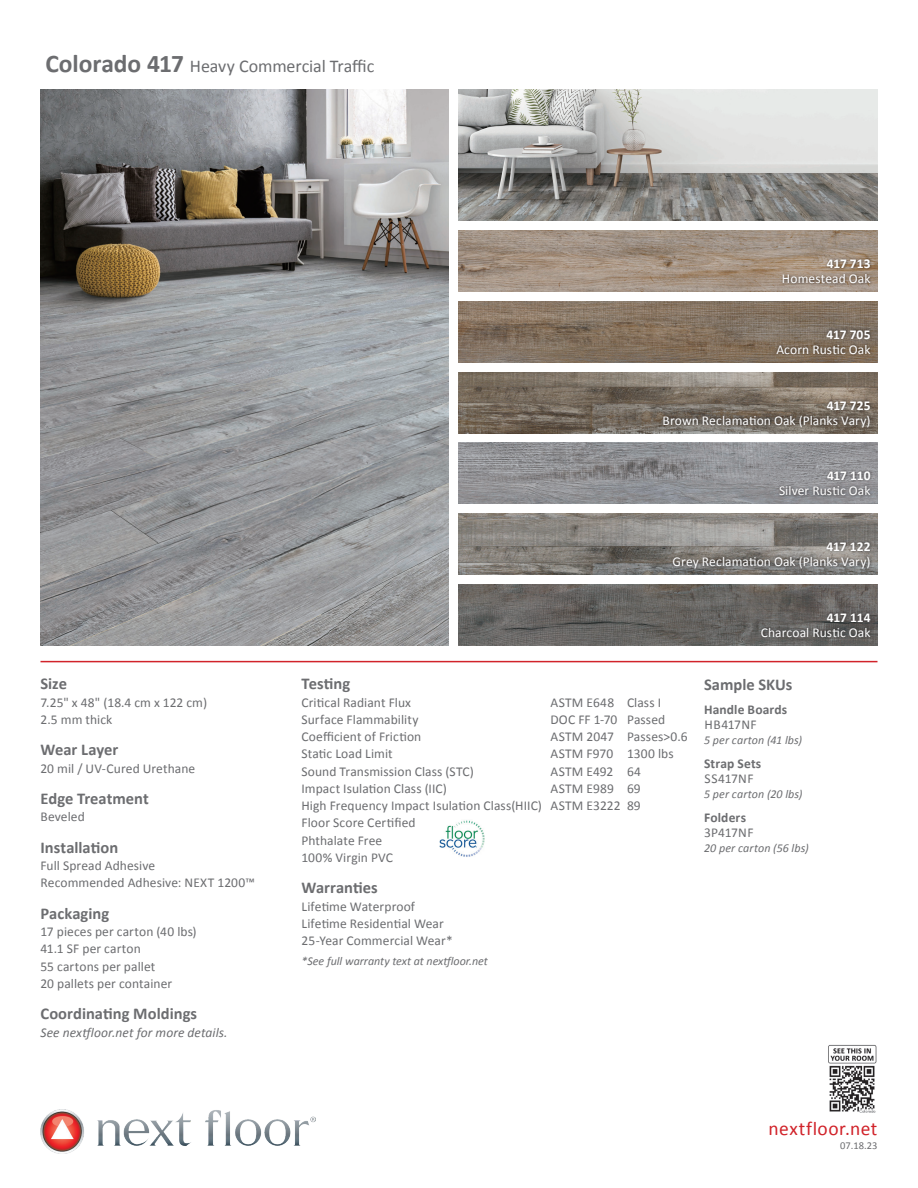
<style>
.page{position:relative;width:918px;height:1188px;background:#fff}
.page>*{position:absolute;margin:0;border:0;box-sizing:border-box;transform-origin:0 0}
.t1{font:19.5px "Calibri";letter-spacing:.02em;color:#d1232a}
.t2{font:18px "Calibri";letter-spacing:-.005em;color:#6c6d70}
.t3{font:700 16.5px "Calibri";color:#6c6d70}
.t4{font:13.5px/17.2px "Calibri";letter-spacing:.005em;color:#6c6d70}
.t5{font:13.5px "Calibri";letter-spacing:.005em;color:#fff}
.t6{font:700 13.5px "Calibri";letter-spacing:-.01em;color:#fff}
.t7{font:italic 13.5px "Calibri";letter-spacing:.005em;color:#6c6d70}
.t8{font:700 13.5px "Calibri";letter-spacing:.01em;color:#6c6d70}
.t9{font:13.5px "Calibri";letter-spacing:.03em;color:#6c6d70}
.t10{font:italic 12px "Calibri";letter-spacing:.005em;color:#6c6d70}
.t11{font:10.5px "Calibri";color:#6c6d70}
.s1{font-weight:700;font-size:25.5px}
</style>
<div class="page">
<hr style="left:40px;top:661px;width:838px;height:1px;background:#d1232a">
<img style="left:40px;top:1110px;width:275px;height:44px">
<img style="left:440px;top:820px;width:44px;height:37px">
<img style="left:40px;top:89px;width:408px;height:557px">
<img style="left:459px;top:89px;width:418px;height:132px">
<img style="left:459px;top:231px;width:419px;height:61px">
<img style="left:459px;top:301px;width:419px;height:61px">
<img style="left:459px;top:372px;width:419px;height:61px">
<img style="left:459px;top:443px;width:419px;height:61px">
<img style="left:459px;top:514px;width:419px;height:61px">
<img style="left:459px;top:584px;width:419px;height:61px">
<div style="left:780px;top:257px;width:93px;height:29px;background:#231f20;opacity:.75"></div>
<div style="left:774px;top:327px;width:99px;height:30px;background:#231f20;opacity:.75"></div>
<div style="left:661px;top:398px;width:211px;height:31px;background:#231f20;opacity:.75"></div>
<div style="left:776px;top:469px;width:97px;height:29px;background:#231f20;opacity:.75"></div>
<div style="left:670px;top:540px;width:203px;height:31px;background:#231f20;opacity:.75"></div>
<div style="left:759px;top:610px;width:114px;height:30px;background:#231f20;opacity:.75"></div>
<img style="left:828px;top:1044px;width:49px;height:69px">
<h2 class="t2" style="left:45px;top:53px;width:331px"><span class="s1">Colorado 417</span> Heavy Commercial Traffic</h2>
<p class="t6" style="left:827px;top:254px;width:45px">417 713</p>
<p class="t5" style="left:782px;top:269px;width:90px">Homestead Oak</p>
<p class="t6" style="left:827px;top:325px;width:45px">417 705</p>
<p class="t5" style="left:776px;top:340px;width:96px">Acorn Rustic Oak</p>
<p class="t6" style="left:827px;top:396px;width:45px">417 725</p>
<p class="t5" style="left:663px;top:411px;width:209px">Brown Reclamation Oak (Planks Vary)</p>
<p class="t6" style="left:827px;top:466px;width:45px">417 110</p>
<p class="t5" style="left:779px;top:482px;width:93px">Silver Rustic Oak</p>
<p class="t6" style="left:827px;top:537px;width:45px">417 122</p>
<p class="t5" style="left:673px;top:552px;width:199px">Grey Reclamation Oak (Planks Vary)</p>
<p class="t6" style="left:827px;top:608px;width:45px">417 114</p>
<p class="t5" style="left:761px;top:623px;width:111px">Charcoal Rustic Oak</p>
<p class="t3" style="left:40px;top:672px;width:28px">Size</p>
<p class="t4" style="left:40px;top:693px;width:168px">7.25" x 48" (18.4 cm x 122 cm)<br>2.5 mm thick</p>
<p class="t3" style="left:40px;top:738px;width:79px">Wear Layer</p>
<p class="t4" style="left:40px;top:759px;width:156px">20 mil / UV-Cured Urethane</p>
<p class="t3" style="left:40px;top:787px;width:110px">Edge Treatment</p>
<p class="t4" style="left:40px;top:808px;width:46px">Beveled</p>
<p class="t3" style="left:40px;top:836px;width:79px">Installation</p>
<p class="t4" style="left:40px;top:857px;width:216px">Full Spread Adhesive<br>Recommended Adhesive: NEXT 1200™</p>
<p class="t3" style="left:40px;top:902px;width:70px">Packaging</p>
<p class="t4" style="left:40px;top:923px;width:158px">17 pieces per carton (40 lbs)<br>41.1 SF per carton<br>55 cartons per pallet<br>20 pallets per container</p>
<p class="t3" style="left:40px;top:1002px;width:158px">Coordinating Moldings</p>
<p class="t7" style="left:40px;top:1023px;width:189px">See nextfloor.net for more details.</p>
<p class="t3" style="left:302px;top:672px;width:50px">Testing</p>
<p class="t4" style="left:302px;top:693px;width:111px">Critical Radiant Flux</p>
<p class="t4" style="left:550px;top:693px;width:112px">ASTM E648 Class I</p>
<p class="t4" style="left:302px;top:710px;width:119px">Surface Flammability</p>
<p class="t4" style="left:550px;top:710px;width:116px">DOC FF 1-70 Passed</p>
<p class="t4" style="left:302px;top:728px;width:121px">Coefficient of Friction</p>
<p class="t4" style="left:550px;top:728px;width:139px">ASTM 2047 Passes&gt;0.6</p>
<p class="t4" style="left:302px;top:745px;width:93px">Static Load Limit</p>
<p class="t4" style="left:550px;top:745px;width:125px">ASTM F970 1300 lbs</p>
<p class="t4" style="left:302px;top:762px;width:174px">Sound Transmission Class (STC)</p>
<p class="t4" style="left:550px;top:762px;width:92px">ASTM E492 64</p>
<p class="t4" style="left:302px;top:779px;width:147px">Impact Isulation Class (IIC)</p>
<p class="t4" style="left:302px;top:779px;width:341px;text-indent:249px">ASTM E989 69<br>High Frequency Impact Isulation Class(HIIC) ASTM E3222 89<br>Floor Score Certified<br>Phthalate Free<br>100% Virgin PVC</p>
<p class="t3" style="left:302px;top:876px;width:78px">Warranties</p>
<p class="t4" style="left:302px;top:897px;width:153px">Lifetime Waterproof<br>Lifetime Residential Wear<br>25-Year Commercial Wear*</p>
<p class="t10" style="left:302px;top:953px;width:188px">*See full warranty text at nextfloor.net</p>
<p class="t3" style="left:704px;top:673px;width:90px">Sample SKUs</p>
<p class="t8" style="left:704px;top:700px;width:85px">Handle Boards</p>
<p class="t9" style="left:704px;top:716px;width:54px">HB417NF</p>
<p class="t10" style="left:704px;top:732px;width:100px">5 per carton (41 lbs)</p>
<p class="t8" style="left:704px;top:754px;width:59px">Strap Sets</p>
<p class="t9" style="left:704px;top:770px;width:51px">SS417NF</p>
<p class="t10" style="left:704px;top:786px;width:100px">5 per carton (20 lbs)</p>
<p class="t8" style="left:704px;top:808px;width:43px">Folders</p>
<p class="t4" style="left:704px;top:824px;width:51px">3P417NF</p>
<p class="t10" style="left:704px;top:840px;width:106px">20 per carton (56 lbs)</p>
<h1 class="t1" style="left:769px;top:1115px;width:110px">nextfloor.net</h1>
<p class="t11" style="left:840px;top:1138px;width:39px">07.18.23</p>
</div>
